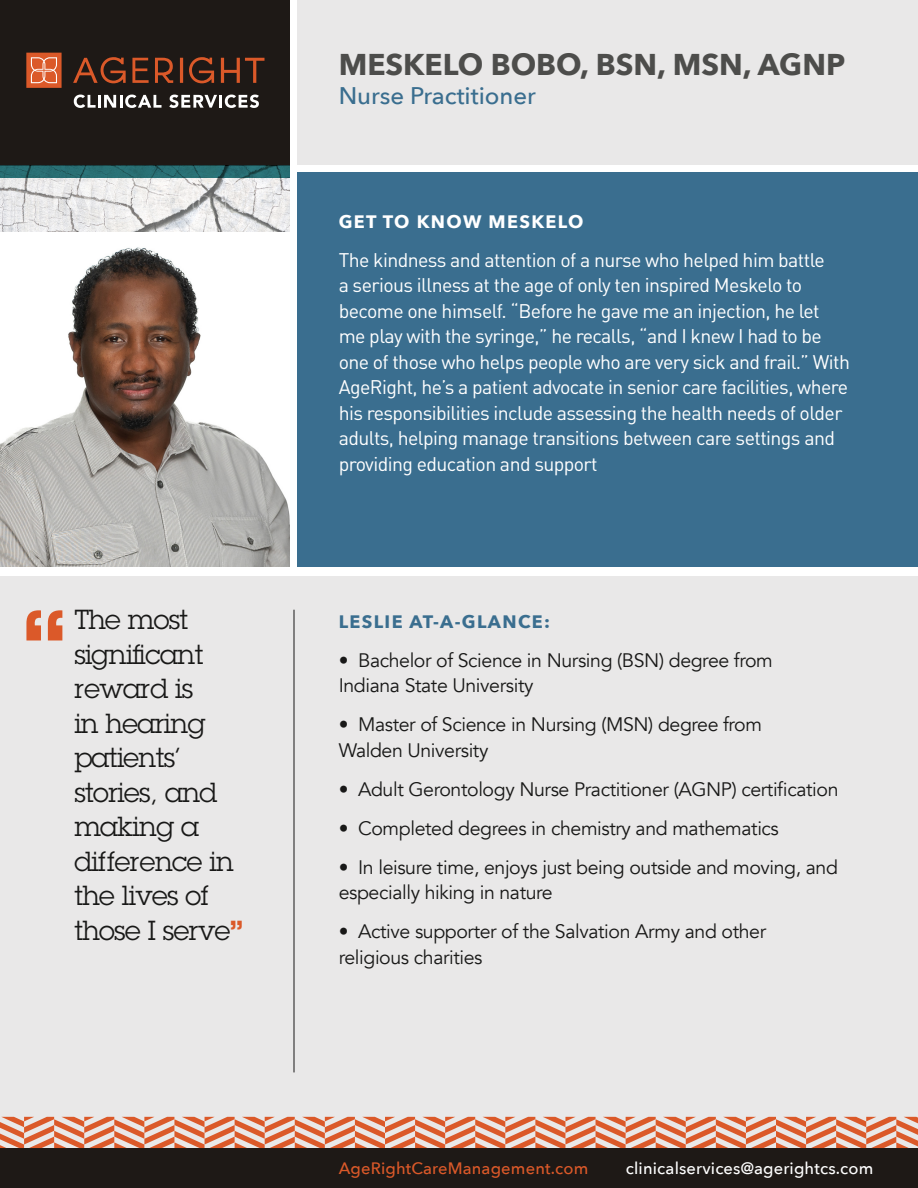
<style>
.page{position:relative;width:918px;height:1188px;background:#fff}
.page>*{position:absolute;margin:0;border:0;box-sizing:border-box;transform-origin:0 0}
.t1{font:700 30px "Avenir Next";color:#4d4d4b}
.Paragraph_Style_2{font:27px/34.5px "Lubalin Graph Std";letter-spacing:-.02em;color:#181817}
.t2{font:500 24px "Avenir Next";color:#3a6e8f}
.Paragraph_Style_1{font:19.5px/25.5px "DIN Regular Alternate";letter-spacing:-.03em;color:#fff}
.Paragraph_Style_2-2{font:19.5px/25.5px "Avenir";letter-spacing:-.02em;color:#181817}
.Paragraph_Style_1-2{font:700 18px "Avenir Next";letter-spacing:.075em;color:#3a6e8f}
.Paragraph_Style_1-3{font:700 18px "Avenir Next";letter-spacing:.075em;color:#fff}
.Paragraph_Style_2-3{font:500 16.5px "Avenir Next";letter-spacing:.01em;color:#fff}
.Paragraph_Style_2-4{font:500 16.5px "Avenir Next";letter-spacing:.01em;color:#db5929}
.s1{font-weight:700;color:#db5929}
</style>
<div class="page">
<div style="left:297px;top:169px;width:621px;height:398px;background:#3a6e8f"></div>
<div style="left:0;top:0;width:294px;height:165px;background:#1e1916"></div>
<div style="left:0;top:577px;width:918px;height:571px;background:#e9e8e8"></div>
<div style="left:0;top:1148px;width:918px;height:40px;background:#1e1916"></div>
<img style="left:0;top:178px;width:290px;height:53px">
<svg style="left:0;top:165px;width:290px;height:13px;background:#26676c"></svg>
<img style="left:0;top:247px;width:290px;height:320px">
<hr style="left:294px;top:610px;width:1px;height:462px;background:#181817">
<svg style="left:189px;top:57px;width:25px;height:26px"></svg>
<svg style="left:132px;top:58px;width:17px;height:25px"></svg>
<svg style="left:155px;top:58px;width:18px;height:25px"></svg>
<svg style="left:73px;top:57px;width:53px;height:26px"></svg>
<svg style="left:180px;top:58px;width:3px;height:25px"></svg>
<svg style="left:221px;top:58px;width:44px;height:25px"></svg>
<svg style="left:74px;top:95px;width:88px;height:13px"></svg>
<svg style="left:169px;top:95px;width:90px;height:13px"></svg>
<svg style="left:26px;top:53px;width:36px;height:35px"></svg>
<div style="left:294px;top:0;width:624px;height:169px;background:#e9e8e8"></div>
<svg style="left:0;top:1117px;width:918px;height:31px"></svg>
<div style="left:294px;top:165px;width:624px;height:7px;background:#fff"></div>
<div style="left:291px;top:0;width:6px;height:570px;background:#fff"></div>
<svg style="left:26px;top:610px;width:36px;height:30px"></svg>
<p class="Paragraph_Style_2" style="left:74px;top:602px;width:170px">The most significant reward is<br>in hearing patients’ stories, and making a difference in the lives of those I serve<span class="s1">”</span></p>
<p class="t1" style="left:339px;top:39px;width:508px">MESKELO BOBO, BSN, MSN, AGNP</p>
<p class="t2" style="left:339px;top:75px;width:199px">Nurse Practitioner</p>
<p class="Paragraph_Style_1-3" style="left:339px;top:206px;width:246px">GET TO KNOW MESKELO</p>
<p class="Paragraph_Style_1" style="left:339px;top:246px;width:513px">The kindness and attention of a nurse who helped him battle<br>a serious illness at the age of only ten inspired Meskelo to become one himself. “Before he gave me an injection, he let me play with the syringe,” he recalls, “and I knew I had to be one of those who helps people who are very sick and frail.” With AgeRight, he’s a patient advocate in senior care facilities, where his responsibilities include assessing the health needs of older adults, helping manage transitions between care settings and providing education and support</p>
<p class="Paragraph_Style_1-2" style="left:339px;top:606px;width:213px">LESLIE AT-A-GLANCE:</p>
<p class="Paragraph_Style_2-2" style="left:339px;top:648px;width:436px">• Bachelor of Science in Nursing (BSN) degree from<br>Indiana State University</p>
<p class="Paragraph_Style_2-2" style="left:339px;top:712px;width:425px">• Master of Science in Nursing (MSN) degree from<br>Walden University</p>
<p class="Paragraph_Style_2-2" style="left:339px;top:777px;width:501px">• Adult Gerontology Nurse Practitioner (AGNP) certification</p>
<p class="Paragraph_Style_2-2" style="left:339px;top:816px;width:442px">• Completed degrees in chemistry and mathematics</p>
<p class="Paragraph_Style_2-2" style="left:339px;top:855px;width:501px">• In leisure time, enjoys just being outside and moving, and especially hiking in nature</p>
<p class="Paragraph_Style_2-2" style="left:339px;top:919px;width:429px">• Active supporter of the Salvation Army and other religious charities</p>
<p class="Paragraph_Style_2-4" style="left:339px;top:1155px;width:251px">AgeRightCareManagement.com</p>
<p class="Paragraph_Style_2-3" style="left:626px;top:1155px;width:249px">clinicalservices@agerightcs.com</p>
</div>
